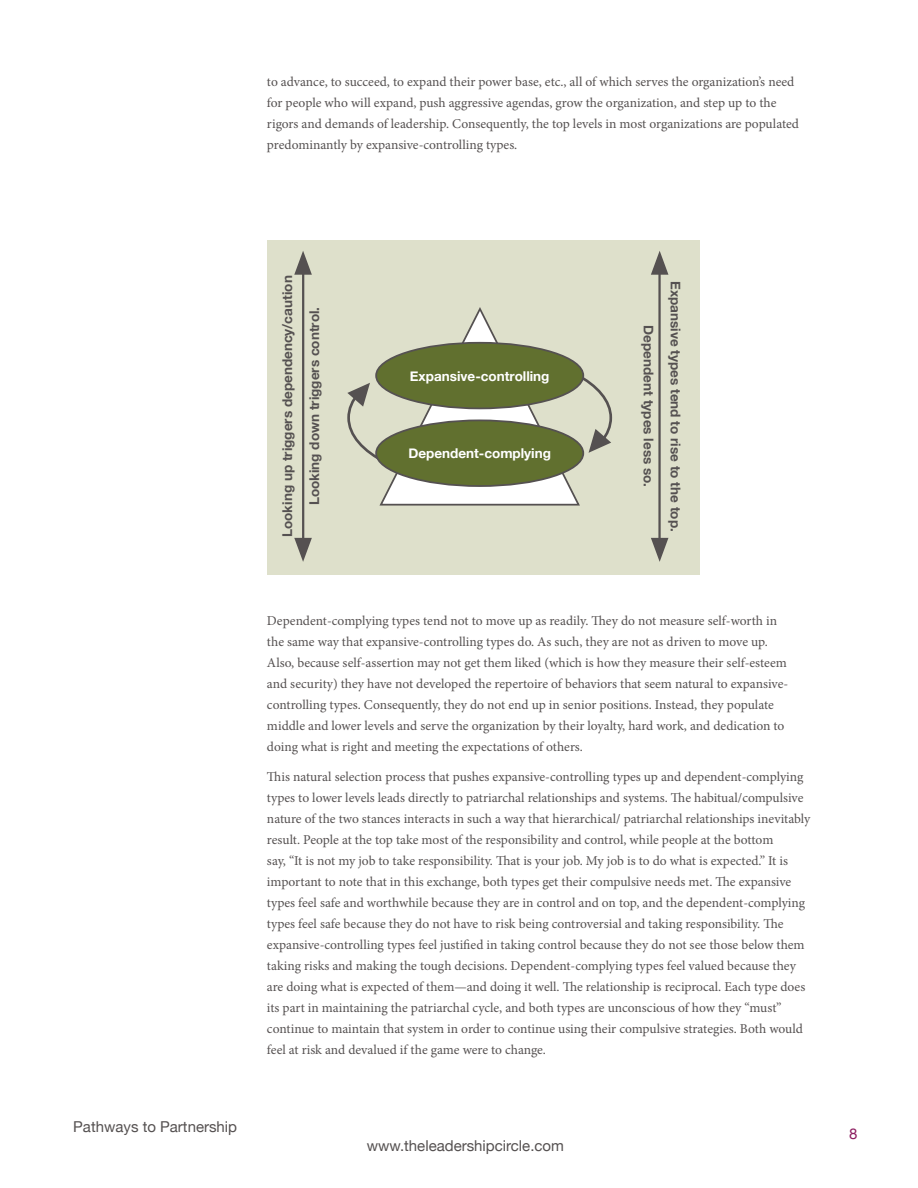
<style>
.page{position:relative;width:918px;height:1188px;background:#fff}
.page>*{position:absolute;margin:0;border:0;box-sizing:border-box;transform-origin:0 0}
.t1{font:15px "Helvetica Neue";color:#555151}
.t2{font:15px "Helvetica Neue";color:#8d1f61}
.Body_copy{font:13.5px/21px "Minion Pro";color:#555151}
.t3{font:700 13.5px/27px "Helvetica Neue";color:#555151;text-align:center}
.t4{font:700 13.5px "Helvetica Neue";color:#fff}
</style>
<div class="page">
<div style="left:267px;top:240px;width:432px;height:335px;background:#dee0cb"></div>
<svg style="left:651px;top:538px;width:17px;height:24px"></svg>
<svg style="left:651px;top:251px;width:17px;height:24px"></svg>
<hr style="left:658px;top:266px;width:3px;height:273px;background:#555151">
<svg style="left:294px;top:251px;width:18px;height:24px"></svg>
<svg style="left:294px;top:538px;width:18px;height:24px"></svg>
<hr style="left:302px;top:273px;width:2px;height:274px;background:#555151">
<svg style="left:347px;top:307px;width:266px;height:199px"></svg>
<div style="left:376px;top:343px;width:207px;height:65px;background:#61702f;border-radius:50%"></div>
<div style="left:375px;top:342px;width:209px;height:67px;border:2px solid #555151;border-radius:50%"></div>
<div style="left:376px;top:420px;width:207px;height:66px;background:#61702f;border-radius:50%"></div>
<div style="left:375px;top:420px;width:209px;height:67px;border:2px solid #555151;border-radius:50%"></div>
<p class="Body_copy" style="left:267px;top:72px;width:533px">to advance, to succeed, to expand their power base, etc., all of which serves the organization’s need for people who will expand, push aggressive agendas, grow the organization, and step up to the rigors and demands of leadership. Consequently, the top levels in most organizations are populated predominantly by expansive-controlling types.</p>
<p class="t3" style="left:273px;top:537px;width:263px;rotate:-90deg">Looking up triggers dependency/caution<br>Looking down triggers control.</p>
<p class="t4" style="left:410px;top:368px;width:141px">Expansive-controlling</p>
<p class="t4" style="left:408px;top:445px;width:144px">Dependent-complying</p>
<p class="t3" style="left:689px;top:281px;width:252px;rotate:90deg">Expansive types tend to rise to the top.<br>Dependent types less so.</p>
<p class="Body_copy" style="left:267px;top:610px;width:523px">Dependent-complying types tend not to move up as readily. They do not measure self-worth in the same way that expansive-controlling types do. As such, they are not as driven to move up.<br>Also, because self-assertion may not get them liked (which is how they measure their self-esteem and security) they have not developed the repertoire of behaviors that seem natural to expansive&shy;controlling types. Consequently, they do not end up in senior positions. Instead, they populate middle and lower levels and serve the organization by their loyalty, hard work, and dedication to doing what is right and meeting the expectations of others.</p>
<p class="Body_copy" style="left:267px;top:766px;width:545px">This natural selection process that pushes expansive-controlling types up and dependent-complying types to lower levels leads directly to patriarchal relationships and systems. The habitual/compulsive nature of the two stances interacts in such a way that hierarchical/ patriarchal relationships inevitably result. People at the top take most of the responsibility and control, while people at the bottom<br>say, “It is not my job to take responsibility. That is your job. My job is to do what is expected.” It is important to note that in this exchange, both types get their compulsive needs met. The expansive types feel safe and worthwhile because they are in control and on top, and the dependent-complying types feel safe because they do not have to risk being controversial and taking responsibility. The expansive-controlling types feel justified in taking control because they do not see those below them taking risks and making the tough decisions. Dependent-complying types feel valued because they are doing what is expected of them—and doing it well. The relationship is reciprocal. Each type does its part in maintaining the patriarchal cycle, and both types are unconscious of how they “must” continue to maintain that system in order to continue using their compulsive strategies. Both would feel at risk and devalued if the game were to change.</p>
<p class="t1" style="left:73px;top:1118px;width:165px">Pathways to Partnership</p>
<p class="t2" style="left:849px;top:1125px;width:10px">8</p>
<p class="t1" style="left:367px;top:1136px;width:199px">www.theleadershipcircle.com</p>
</div>
